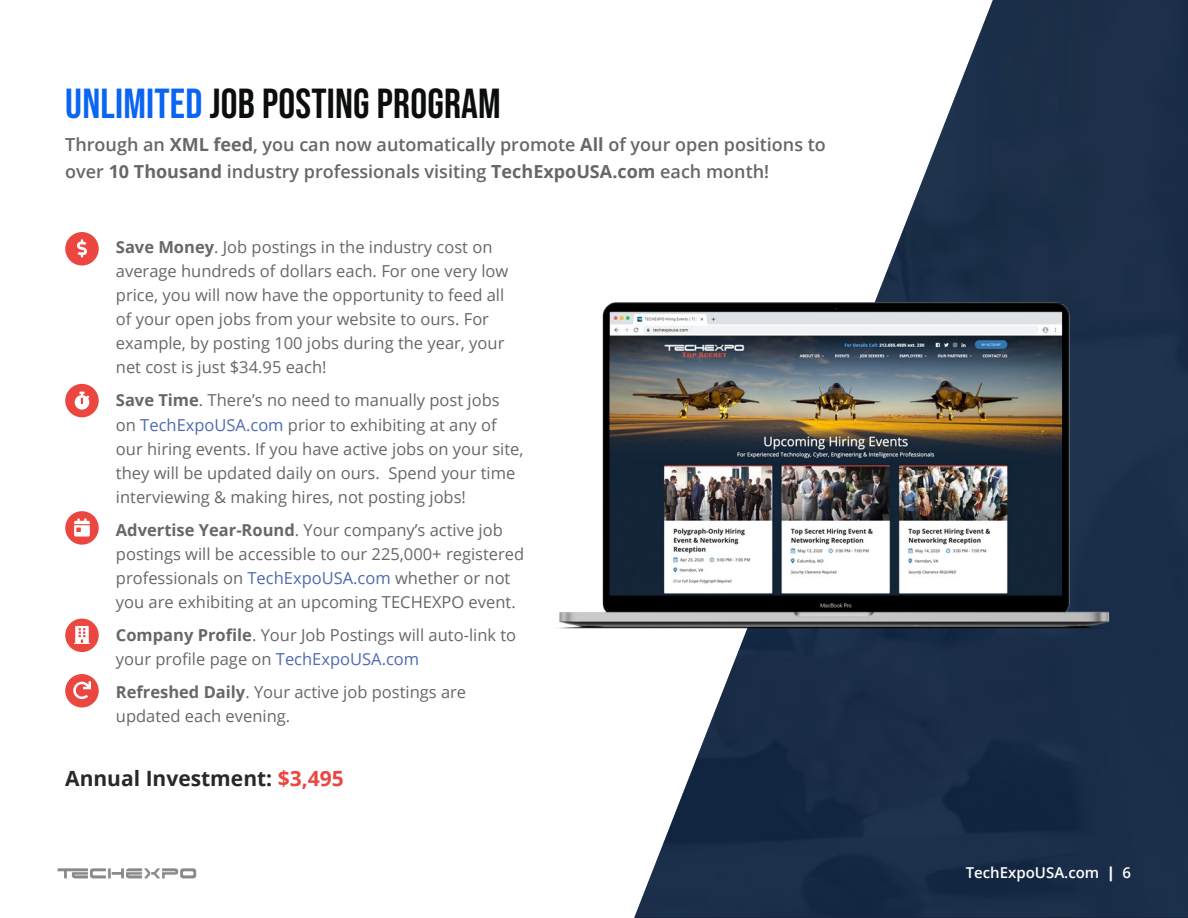
<style>
.page{position:relative;width:1188px;height:918px;background:#fff}
.page>*{position:absolute;margin:0;border:0;box-sizing:border-box;transform-origin:0 0}
.t1{font:42px "Bebas Neue";letter-spacing:.005em;color:#0c0e0e}
.t2{font:700 21px "Open Sans";color:#292829}
.t3{font:600 18px/27px "Open Sans";color:#666767}
.t4{font:16.5px/24px "Open Sans";color:#666767}
.t5{font:600 15px "Open Sans";color:#fff}
.s1{color:#0a65f2}
.s2{font-weight:700}
.s3{color:#4d6ab2}
.s4{color:#ec4641}
.s5{font-weight:800}
</style>
<div class="page">
<img style="left:635px;top:0;width:553px;height:916px">
<img style="left:58px;top:868px;width:138px;height:11px">
<img style="left:559px;top:266px;width:566px;height:379px">
<div style="left:65px;top:619px;width:34px;height:33px;background:#ec4641;border-radius:50%"></div>
<div style="left:65px;top:674px;width:34px;height:33px;background:#ec4641;border-radius:50%"></div>
<div style="left:65px;top:232px;width:34px;height:34px;background:#ec4641;border-radius:50%"></div>
<div style="left:65px;top:511px;width:34px;height:34px;background:#ec4641;border-radius:50%"></div>
<div style="left:65px;top:384px;width:34px;height:33px;background:#ec4641;border-radius:50%"></div>
<svg style="left:73px;top:681px;width:18px;height:18px"></svg>
<svg style="left:74px;top:626px;width:16px;height:18px"></svg>
<svg style="left:74px;top:519px;width:16px;height:18px"></svg>
<svg style="left:75px;top:392px;width:14px;height:18px"></svg>
<svg style="left:77px;top:239px;width:10px;height:18px"></svg>
<h1 class="t1" style="left:65px;top:80px;width:437px"><span class="s1">UNLIMITED</span> JOB POSTING PROGRAM</h1>
<p class="t3" style="left:65px;top:131px;width:762px">Through an <span class="s2">XML feed</span>, you can now automatically promote <span class="s2">All</span> of your open positions to over <span class="s2">10 Thousand</span> industry professionals visiting <span class="s2">TechExpoUSA.com</span> each month!</p>
<p class="t4" style="left:116px;top:235px;width:394px"><span class="s2">Save Money</span>. Job postings in the industry cost on average hundreds of dollars each. For one very low price, you will now have the opportunity to feed all of your open jobs from your website to ours. For example, by posting 100 jobs during the year, your net cost is just $34.95 each!</p>
<p class="t4" style="left:116px;top:388px;width:409px"><span class="s2">Save Time</span>. There’s no need to manually post jobs on <span class="s3">TechExpoUSA.com</span> prior to exhibiting at any of our hiring events. If you have active jobs on your site, they will be updated daily on ours. Spend your time interviewing &amp; making hires, not posting jobs!</p>
<p class="t4" style="left:116px;top:517px;width:410px"><span class="s2">Advertise Year-Round</span>. Your company’s active job postings will be accessible to our 225,000+ registered professionals on <span class="s3">TechExpoUSA.com</span> whether or not you are exhibiting at an upcoming TECHEXPO event.</p>
<p class="t4" style="left:116px;top:622px;width:402px"><span class="s2">Company Profile</span>. Your Job Postings will auto-link to your profile page on <span class="s3">TechExpoUSA.com</span></p>
<p class="t4" style="left:116px;top:679px;width:352px"><span class="s2">Refreshed Daily</span>. Your active job postings are updated each evening.</p>
<p class="t2" style="left:65px;top:763px;width:280px">Annual Investment: <span class="s4">$3,495</span></p>
<p class="t5" style="left:966px;top:862px;width:167px">TechExpoUSA.com <span class="s5">|</span> 6</p>
</div>
